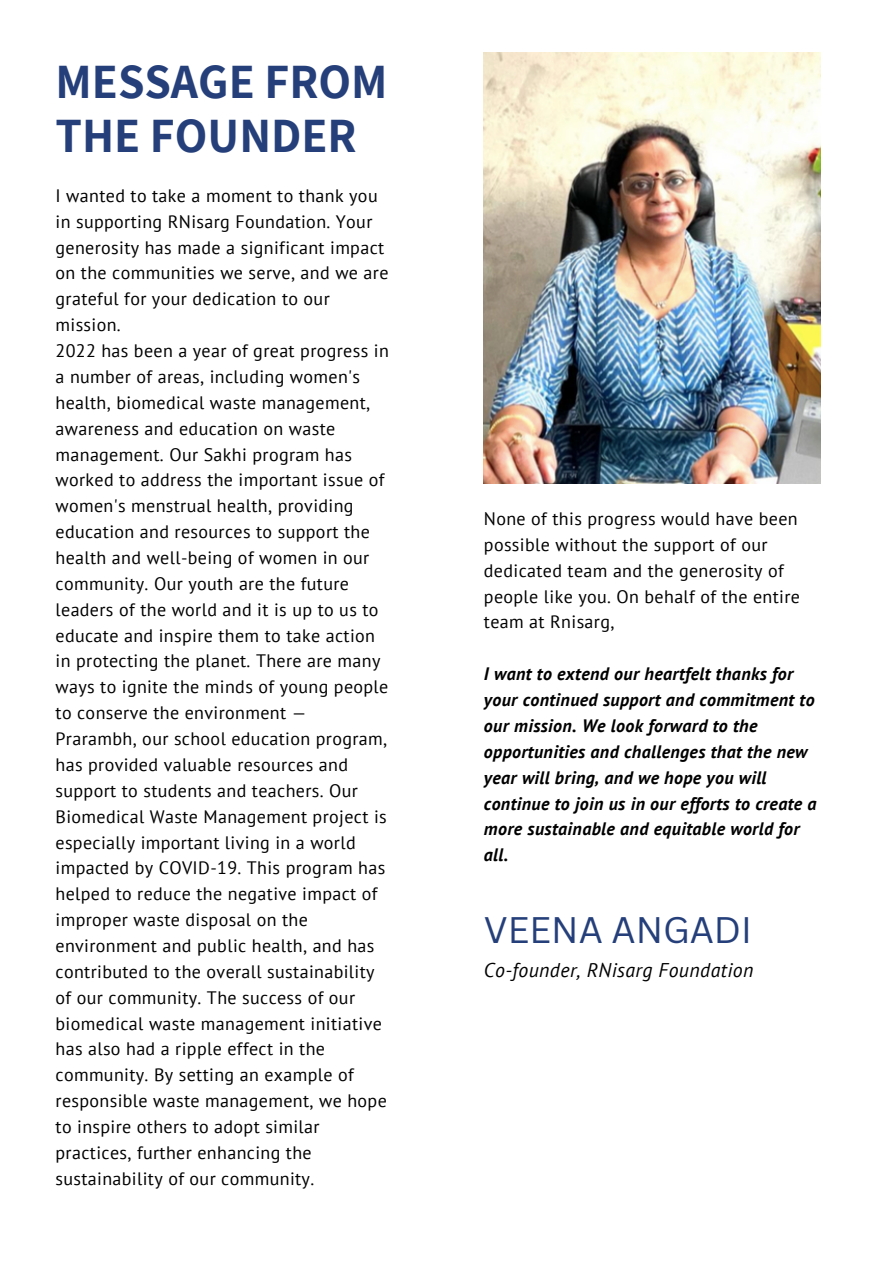
<style>
.page{position:relative;width:893px;height:1264px;background:#fff}
.page>*{position:absolute;margin:0;border:0;box-sizing:border-box;transform-origin:0 0}
.t1{font:700 48px/54px "Assistant";color:#243f7a}
.t2{font:36px "Canva Sans";color:#243f7a}
.t3{font:italic 19.8px "PT Sans";letter-spacing:.02em;color:#000}
.t4{font:18px/25.8px "PT Sans";letter-spacing:.02em;color:#000}
.t5{font:italic 700 18px/25.8px "PT Sans";letter-spacing:.02em;color:#000}
</style>
<div class="page">
<img style="left:484px;top:52px;width:336px;height:431px">
<h1 class="t1" style="left:56px;top:53px;width:333px">MESSAGE FROM<br>THE FOUNDER</h1>
<p class="t4" style="left:56px;top:182px;width:335px">I wanted to take a moment to thank you in supporting RNisarg Foundation. Your generosity has made a significant impact on the communities we serve, and we are grateful for your dedication to our mission.<br>2022 has been a year of great progress in a number of areas, including women's health, biomedical waste management, awareness and education on waste management. Our Sakhi program has worked to address the important issue of women's menstrual health, providing education and resources to support the health and well-being of women in our community. Our youth are the future leaders of the world and it is up to us to educate and inspire them to take action in protecting the planet. There are many ways to ignite the minds of young people to conserve the environment — Prarambh, our school education program, has provided valuable resources and support to students and teachers. Our Biomedical Waste Management project is especially important living in a world impacted by COVID-19. This program has helped to reduce the negative impact of improper waste disposal on the environment and public health, and has contributed to the overall sustainability of our community. The success of our biomedical waste management initiative has also had a ripple effect in the community. By setting an example of responsible waste management, we hope to inspire others to adopt similar practices, further enhancing the sustainability of our community.</p>
<p class="t4" style="left:484px;top:505px;width:317px">None of this progress would have been possible without the support of our dedicated team and the generosity of people like you. On behalf of the entire team at Rnisarg,</p>
<p class="t5" style="left:484px;top:660px;width:334px">I want to extend our heartfelt thanks for your continued support and commitment to our mission. We look forward to the opportunities and challenges that the new year will bring, and we hope you will continue to join us in our efforts to create a more sustainable and equitable world for all.</p>
<h2 class="t2" style="left:484px;top:904px;width:269px">VEENA ANGADI</h2>
<p class="t3" style="left:484px;top:957px;width:271px">Co-founder, RNisarg Foundation</p>
</div>
